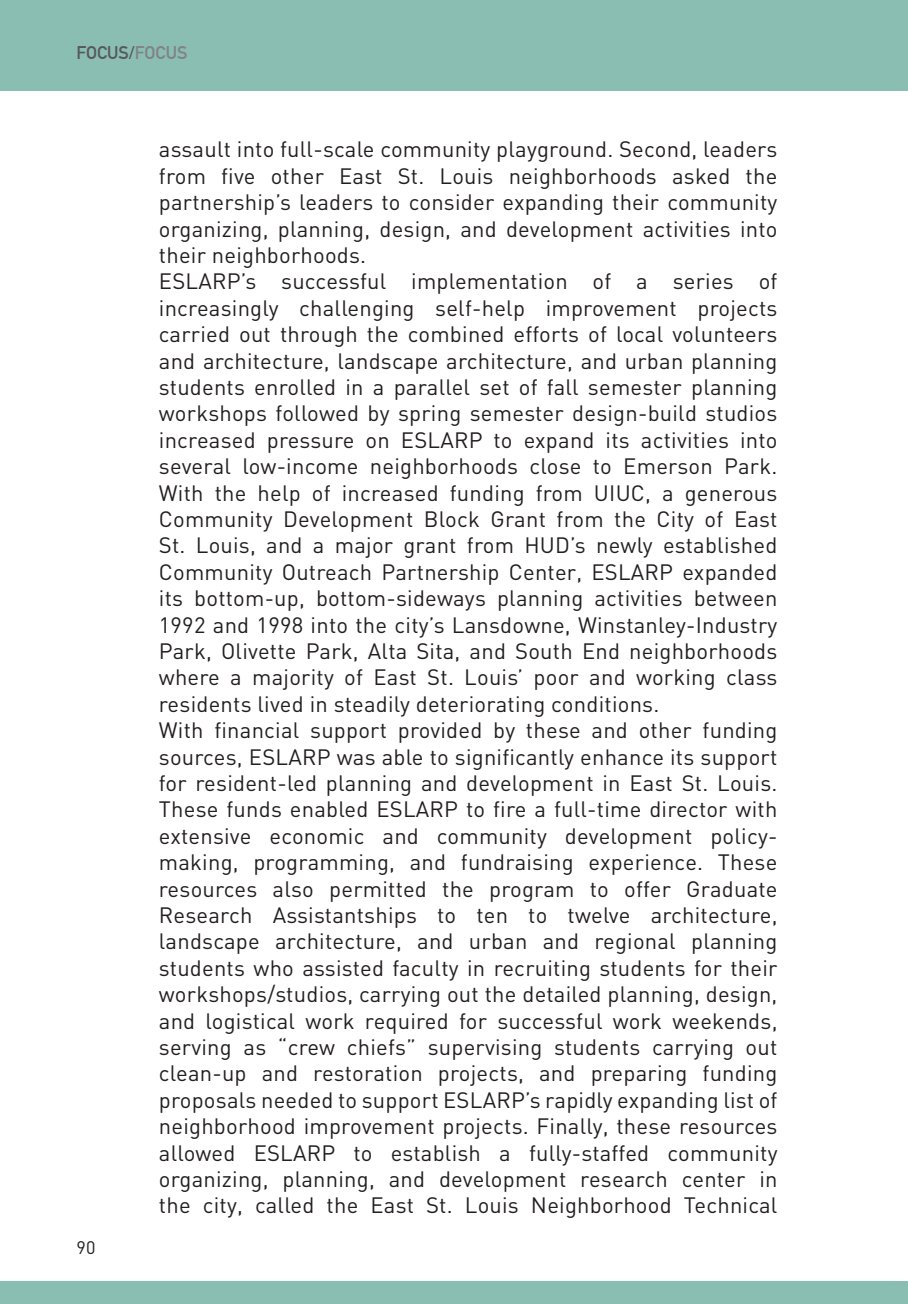
<style>
.page{position:relative;width:908px;height:1304px;background:#fff}
.page>*{position:absolute;margin:0;border:0;box-sizing:border-box;transform-origin:0 0}
.t1{font:22px/26.4px "DIN";letter-spacing:.01em;color:#231f20;text-align:justify}
.t2{font:700 18px "DIN Alternate";color:#57585a}
.t3{font:18px "DIN";color:#231f20}
.s1{color:#808285}
</style>
<div class="page">
<div style="left:0;top:0;width:907px;height:90px;background:#8abeb2"></div>
<div style="left:0;top:1281px;width:907px;height:23px;background:#8abeb2"></div>
<p class="t2" style="left:77px;top:39px;width:112px">FOCUS/<span class="s1">FOCUS</span></p>
<p class="t3" style="left:77px;top:1237px;width:20px">90</p>
<p class="t1" style="left:159px;top:136px;width:619px">assault into full-scale community playground. Second, leaders from five other East St. Louis neighborhoods asked the partnership’s leaders to consider expanding their community organizing, planning, design, and development activities into their neighborhoods.</p>
<p class="t1" style="left:159px;top:268px;width:620px">ESLARP’s successful implementation of a series of increasingly challenging self-help improvement projects carried out through the combined efforts of local volunteers and architecture, landscape architecture, and urban planning students enrolled in a parallel set of fall semester planning workshops followed by spring semester design-build studios increased pressure on ESLARP to expand its activities into several low-income neighborhoods close to Emerson Park.<br>With the help of increased funding from UIUC, a generous Community Development Block Grant from the City of East St. Louis, and a major grant from HUD’s newly established Community Outreach Partnership Center, ESLARP expanded its bottom-up, bottom-sideways planning activities between 1992 and 1998 into the city’s Lansdowne, Winstanley-Industry Park, Olivette Park, Alta Sita, and South End neighborhoods where a majority of East St. Louis’ poor and working class residents lived in steadily deteriorating conditions.</p>
<p class="t1" style="left:159px;top:717px;width:620px">With financial support provided by these and other funding sources, ESLARP was able to significantly enhance its support for resident-led planning and development in East St. Louis.<br>These funds enabled ESLARP to fire a full-time director with extensive economic and community development policy&shy;making, programming, and fundraising experience. These resources also permitted the program to offer Graduate Research Assistantships to ten to twelve architecture, landscape architecture, and urban and regional planning students who assisted faculty in recruiting students for their workshops/studios, carrying out the detailed planning, design, and logistical work required for successful work weekends, serving as “crew chiefs” supervising students carrying out clean-up and restoration projects, and preparing funding proposals needed to support ESLARP’s rapidly expanding list of neighborhood improvement projects. Finally, these resources allowed ESLARP to establish a fully-staffed community organizing, planning, and development research center in the city, called the East St. Louis Neighborhood Technical</p>
</div>
